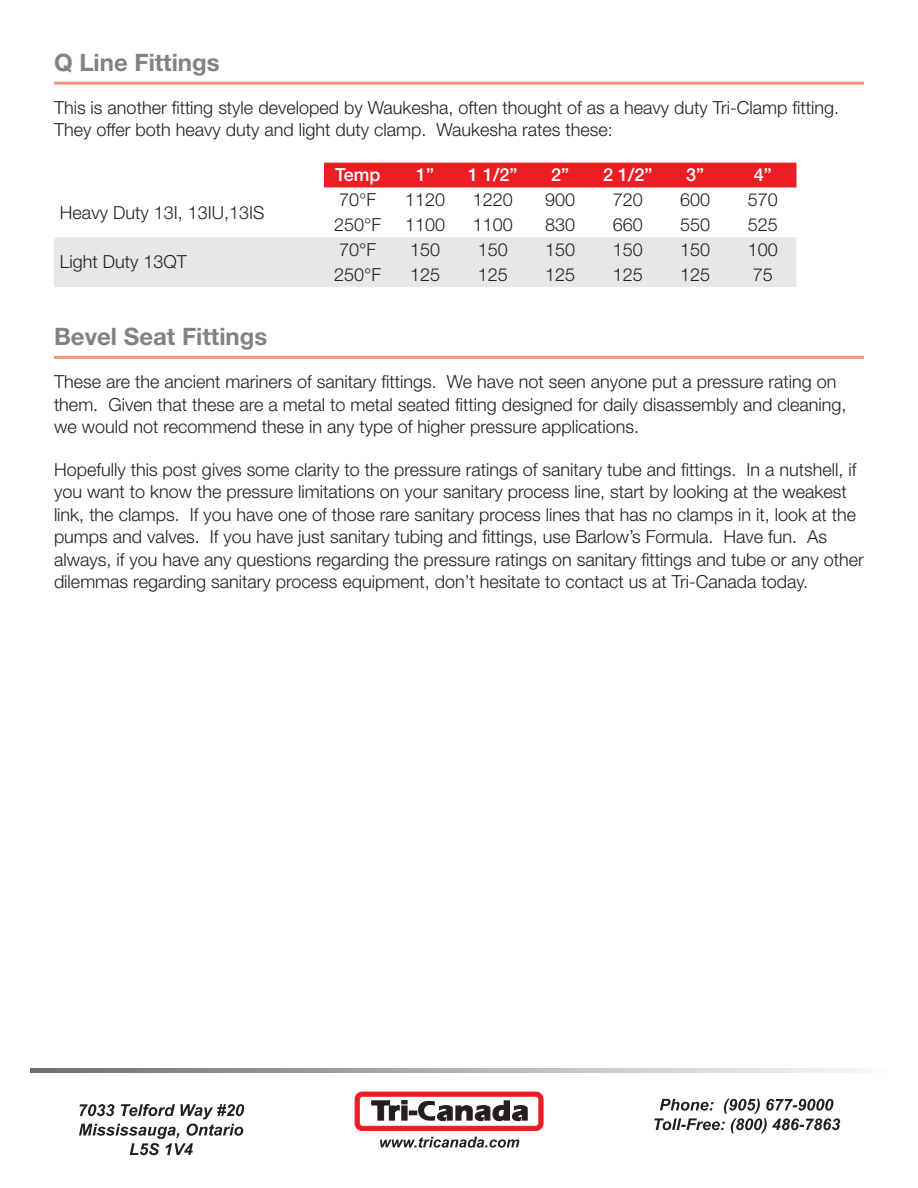
<style>
.page{position:relative;width:918px;height:1188px;background:#fff}
.page>*{position:absolute;margin:0;border:0;box-sizing:border-box;transform-origin:0 0}
.t1{font:700 24px "Helvetica Neue LT Std";color:#808285}
.t2{font:300 18px/22.5px "Helvetica Neue LT Std";color:#231f20}
.t3{font:500 18px "Helvetica Neue LT Std";color:#fff}
</style>
<div class="page">
<svg style="left:30px;top:1069px;width:821px;height:4px;background:#aeb0b2"></svg>
<svg style="left:355px;top:1092px;width:188px;height:39px"></svg>
<svg style="left:79px;top:1104px;width:165px;height:51px"></svg>
<svg style="left:654px;top:1099px;width:186px;height:34px"></svg>
<svg style="left:380px;top:1137px;width:139px;height:11px"></svg>
<hr style="left:54px;top:82px;width:810px;height:3px;background:#f79679">
<hr style="left:54px;top:356px;width:810px;height:3px;background:#f79679">
<div style="left:324px;top:163px;width:472px;height:24px;background:#ed1d24"></div>
<div style="left:54px;top:237px;width:742px;height:50px;background:#e6e7e8"></div>
<h1 class="t1" style="left:54px;top:48px;width:167px">Q Line Fittings</h1>
<p class="t2" style="left:54px;top:96px;width:787px">This is another fitting style developed by Waukesha, often thought of as a heavy duty Tri-Clamp fitting.<br>They offer both heavy duty and light duty clamp. Waukesha rates these:</p>
<p class="t3" style="left:335px;top:164px;width:47px">Temp</p>
<p class="t3" style="left:416px;top:164px;width:19px">1”</p>
<p class="t3" style="left:468px;top:164px;width:51px">1 1/2”</p>
<p class="t3" style="left:551px;top:164px;width:19px">2”</p>
<p class="t3" style="left:603px;top:164px;width:51px">2 1/2”</p>
<p class="t3" style="left:686px;top:164px;width:19px">3”</p>
<p class="t3" style="left:754px;top:164px;width:19px">4”</p>
<p class="t2" style="left:60px;top:201px;width:206px">Heavy Duty 13I, 13IU,13IS</p>
<p class="t2" style="left:339px;top:188px;width:38px">70°F</p>
<p class="t2" style="left:405px;top:188px;width:42px">1120</p>
<p class="t2" style="left:473px;top:188px;width:42px">1220</p>
<p class="t2" style="left:545px;top:188px;width:32px">900</p>
<p class="t2" style="left:613px;top:188px;width:32px">720</p>
<p class="t2" style="left:680px;top:188px;width:32px">600</p>
<p class="t2" style="left:748px;top:188px;width:32px">570</p>
<p class="t2" style="left:334px;top:213px;width:48px">250°F</p>
<p class="t2" style="left:405px;top:213px;width:42px">1100</p>
<p class="t2" style="left:473px;top:213px;width:42px">1100</p>
<p class="t2" style="left:545px;top:213px;width:32px">830</p>
<p class="t2" style="left:613px;top:213px;width:32px">660</p>
<p class="t2" style="left:680px;top:213px;width:32px">550</p>
<p class="t2" style="left:748px;top:213px;width:32px">525</p>
<p class="t2" style="left:60px;top:250px;width:129px">Light Duty 13QT</p>
<p class="t2" style="left:339px;top:238px;width:38px">70°F</p>
<p class="t2" style="left:410px;top:238px;width:32px">150</p>
<p class="t2" style="left:478px;top:238px;width:32px">150</p>
<p class="t2" style="left:545px;top:238px;width:32px">150</p>
<p class="t2" style="left:613px;top:238px;width:32px">150</p>
<p class="t2" style="left:680px;top:238px;width:32px">150</p>
<p class="t2" style="left:748px;top:238px;width:32px">100</p>
<p class="t2" style="left:334px;top:263px;width:48px">250°F</p>
<p class="t2" style="left:410px;top:263px;width:32px">125</p>
<p class="t2" style="left:478px;top:263px;width:32px">125</p>
<p class="t2" style="left:545px;top:263px;width:32px">125</p>
<p class="t2" style="left:613px;top:263px;width:32px">125</p>
<p class="t2" style="left:680px;top:263px;width:32px">125</p>
<p class="t2" style="left:753px;top:263px;width:22px">75</p>
<h1 class="t1" style="left:54px;top:322px;width:215px">Bevel Seat Fittings</h1>
<p class="t2" style="left:54px;top:370px;width:794px">These are the ancient mariners of sanitary fittings. We have not seen anyone put a pressure rating on them. Given that these are a metal to metal seated fitting designed for daily disassembly and cleaning, we would not recommend these in any type of higher pressure applications.</p>
<p class="t2" style="left:54px;top:458px;width:811px">Hopefully this post gives some clarity to the pressure ratings of sanitary tube and fittings. In a nutshell, if you want to know the pressure limitations on your sanitary process line, start by looking at the weakest link, the clamps. If you have one of those rare sanitary process lines that has no clamps in it, look at the pumps and valves. If you have just sanitary tubing and fittings, use Barlow’s Formula. Have fun. As always, if you have any questions regarding the pressure ratings on sanitary fittings and tube or any other dilemmas regarding sanitary process equipment, don’t hesitate to contact us at Tri-Canada today.</p>
</div>
